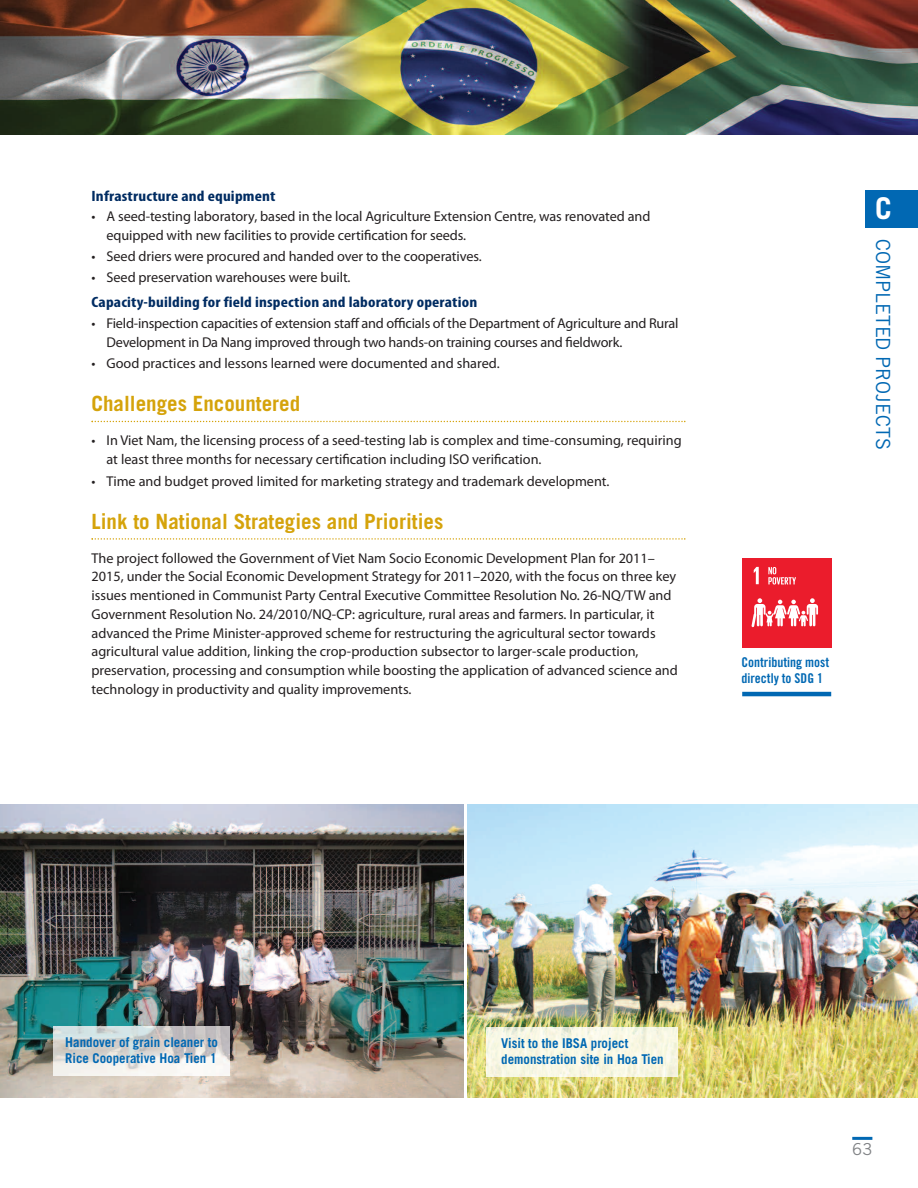
<style>
.page{position:relative;width:918px;height:1188px;background:#fff}
.page>*{position:absolute;margin:0;border:0;box-sizing:border-box;transform-origin:0 0}
.t1{font:700 30px "Trade Gothic";color:#fff}
.t2{font:700 21px "Trade Gothic";color:#d5a30b}
.t3{font:19.5px "Trade Gothic";color:#0168b3}
.t4{font:16.5px "Trade Gothic";color:#808285}
.t5{font:700 condensed 15px "Myriad Pro";letter-spacing:.01em;color:#002c62;scale:1.15 1}
.t6{font:14.25px/18.8px "Myriad Pro";color:#231f20}
.t7{font:700 13.5px/16.2px "Trade Gothic";color:#0168b3;scale:.96 1}
.t8{font:13.5px/16.5px "Trade Gothic Bold Cond Twenty";color:#0168b3}
</style>
<div class="page">
<svg style="left:92px;top:421px;width:594px;height:1px"></svg>
<svg style="left:92px;top:538px;width:594px;height:2px"></svg>
<img style="left:0;top:805px;width:463px;height:293px">
<img style="left:468px;top:805px;width:450px;height:293px">
<img style="left:54px;top:1027px;width:176px;height:48px">
<img style="left:487px;top:1028px;width:190px;height:48px">
<div style="left:742px;top:558px;width:90px;height:89px;background:#eb1c2c"></div>
<svg style="left:751px;top:598px;width:67px;height:30px"></svg>
<svg style="left:754px;top:567px;width:5px;height:17px"></svg>
<svg style="left:768px;top:567px;width:28px;height:18px"></svg>
<hr style="left:742px;top:692px;width:89px;height:4px;background:#0168b3">
<hr style="left:852px;top:1137px;width:20px;height:3px;background:#0168b3">
<img style="left:0;top:0;width:918px;height:134px">
<div style="left:865px;top:190px;width:53px;height:38px;background:#0168b3"></div>
<p class="t5" style="left:92px;top:190px;width:162px">Infrastructure and equipment</p>
<p class="t6" style="left:107px;top:208px;width:546px;text-indent:-15px">• A seed-testing laboratory, based in the local Agriculture Extension Centre, was renovated and equipped with new facilities to provide certification for seeds.</p>
<p class="t6" style="left:92px;top:248px;width:392px">• Seed driers were procured and handed over to the cooperatives.</p>
<p class="t6" style="left:91px;top:269px;width:261px">• Seed preservation warehouses were built.</p>
<p class="t5" style="left:92px;top:297px;width:337px">Capacity-building for field inspection and laboratory operation</p>
<p class="t6" style="left:106px;top:315px;width:573px;text-indent:-15px">• Field-inspection capacities of extension staff and officials of the Department of Agriculture and Rural<br>Development in Da Nang improved through two hands-on training courses and fieldwork.</p>
<p class="t6" style="left:91px;top:355px;width:410px">• Good practices and lessons learned were documented and shared.</p>
<h2 class="t2" style="left:92px;top:396px;width:210px">Challenges Encountered</h2>
<p class="t6" style="left:106px;top:432px;width:577px;text-indent:-15px">• In Viet Nam, the licensing process of a seed-testing lab is complex and time-consuming, requiring at least three months for necessary certification including ISO verification.</p>
<p class="t6" style="left:91px;top:473px;width:520px">• Time and budget proved limited for marketing strategy and trademark development.</p>
<h2 class="t2" style="left:92px;top:514px;width:353px">Link to National Strategies and Priorities</h2>
<p class="t6" style="left:91px;top:550px;width:588px">The project followed the Government of Viet Nam Socio Economic Development Plan for 2011– 2015, under the Social Economic Development Strategy for 2011–2020, with the focus on three key issues mentioned in Communist Party Central Executive Committee Resolution No. 26-NQ/TW and Government Resolution No. 24/2010/NQ-CP: agriculture, rural areas and farmers. In particular, it advanced the Prime Minister-approved scheme for restructuring the agricultural sector towards agricultural value addition, linking the crop-production subsector to larger-scale production, preservation, processing and consumption while boosting the application of advanced science and technology in productivity and quality improvements.</p>
<h1 class="t1" style="left:875px;top:198px;width:18px">C</h1>
<h3 class="t3" style="left:890px;top:239px;width:212px;rotate:90deg">COMPLETED PROJECTS</h3>
<p class="t8" style="left:741px;top:655px;width:89px">Contributing most directly to SDG 1</p>
<p class="t7" style="left:65px;top:1035px;width:160px">Handover of grain cleaner to<br>Rice Cooperative Hoa Tien 1</p>
<p class="t7" style="left:501px;top:1036px;width:171px">Visit to the IBSA project demonstration site in Hoa Tien</p>
<p class="t4" style="left:852px;top:1143px;width:22px">63</p>
</div>
